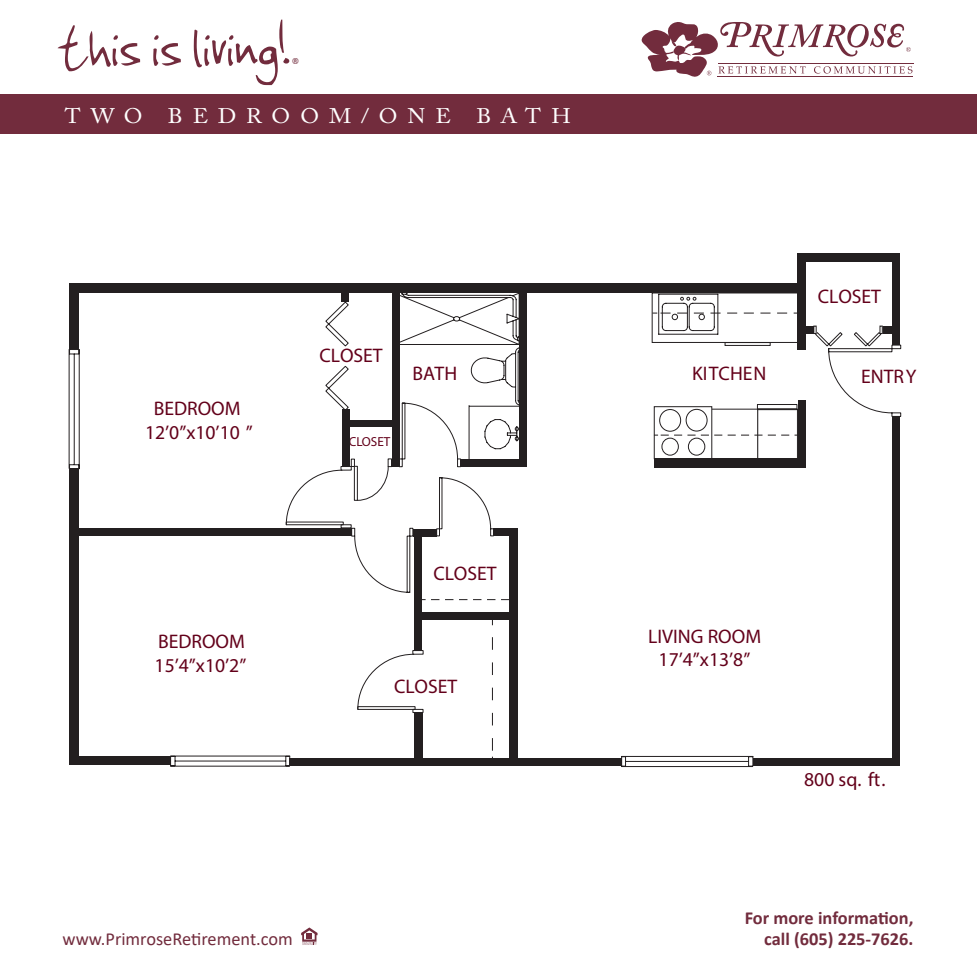
<style>
.page{position:relative;width:977px;height:977px;background:#fff}
.page>*{position:absolute;margin:0;border:0;box-sizing:border-box;transform-origin:0 0}
.t1{font:72.98px "Jenkinsv 20";color:#722c3d}
.t2{font:21px "Adobe Caslon Pro";letter-spacing:.44em;color:#fff;scale:1.08 1}
.t3{font:19.6px/23.6px "Myriad Pro";color:#63001a;text-align:center}
.t4{font:700 18.38px "Calibri";color:#722c3d}
.t5{font:18.38px "Calibri";color:#722c3d}
.t6{font:300 15.92px "Calibri";color:#722c3d}
.t7{font:13.12px "Myriad Pro";color:#63001a}
</style>
<div class="page">
<hr style="left:717px;top:76px;width:196px;height:1px;background:#722c3d">
<hr style="left:717px;top:63px;width:196px;height:1px;background:#722c3d">
<svg style="left:641px;top:22px;width:271px;height:55px"></svg>
<div style="left:0;top:95px;width:976px;height:39px;background:#722c3d"></div>
<svg style="left:301px;top:927px;width:16px;height:18px"></svg>
<svg style="left:431px;top:599px;width:78px;height:1px"></svg>
<div style="left:69px;top:464px;width:10px;height:5px;border:1px solid #231f20"></div>
<div style="left:69px;top:349px;width:10px;height:5px;border:1px solid #231f20"></div>
<hr style="left:74px;top:354px;width:1px;height:110px;background:#231f20">
<hr style="left:79px;top:349px;width:1px;height:120px;background:#231f20">
<hr style="left:69px;top:349px;width:1px;height:119px;background:#231f20">
<div style="left:285px;top:756px;width:5px;height:10px;border:1px solid #231f20"></div>
<div style="left:170px;top:756px;width:5px;height:10px;border:1px solid #231f20"></div>
<hr style="left:175px;top:760px;width:111px;height:1px;background:#231f20">
<hr style="left:170px;top:755px;width:120px;height:1px;background:#231f20">
<hr style="left:170px;top:765px;width:119px;height:1px;background:#231f20">
<div style="left:748px;top:756px;width:5px;height:10px;border:1px solid #231f20"></div>
<div style="left:621px;top:756px;width:5px;height:10px;border:1px solid #231f20"></div>
<hr style="left:625px;top:761px;width:123px;height:1px;background:#231f20">
<hr style="left:621px;top:756px;width:132px;height:1px;background:#231f20">
<hr style="left:621px;top:766px;width:131px;height:1px;background:#231f20">
<div style="left:69px;top:756px;width:101px;height:9px;background:#231f20"></div>
<div style="left:290px;top:757px;width:332px;height:8px;background:#231f20"></div>
<div style="left:753px;top:757px;width:146px;height:8px;background:#231f20"></div>
<div style="left:69px;top:469px;width:9px;height:295px;background:#231f20"></div>
<div style="left:69px;top:284px;width:10px;height:65px;background:#231f20"></div>
<div style="left:69px;top:283px;width:729px;height:10px;background:#231f20"></div>
<div style="left:74px;top:528px;width:277px;height:7px;background:#231f20"></div>
<div style="left:797px;top:253px;width:102px;height:8px;background:#231f20"></div>
<div style="left:892px;top:416px;width:8px;height:349px;background:#231f20"></div>
<div style="left:797px;top:261px;width:9px;height:88px;background:#231f20"></div>
<div style="left:892px;top:259px;width:7px;height:86px;background:#231f20"></div>
<div style="left:805px;top:326px;width:8px;height:7px;background:#231f20"></div>
<div style="left:519px;top:291px;width:8px;height:175px;background:#231f20"></div>
<div style="left:414px;top:536px;width:8px;height:115px;background:#231f20"></div>
<div style="left:420px;top:612px;width:97px;height:8px;background:#231f20"></div>
<div style="left:509px;top:535px;width:9px;height:226px;background:#231f20"></div>
<div style="left:414px;top:712px;width:8px;height:49px;background:#231f20"></div>
<div style="left:654px;top:458px;width:151px;height:10px;background:#231f20"></div>
<div style="left:798px;top:400px;width:7px;height:68px;background:#231f20"></div>
<svg style="left:651px;top:293px;width:146px;height:50px"></svg>
<div style="left:724px;top:342px;width:46px;height:4px;border:1px solid #231f20"></div>
<svg style="left:492px;top:637px;width:1px;height:113px"></svg>
<svg style="left:813px;top:326px;width:88px;height:91px"></svg>
<svg style="left:653px;top:406px;width:145px;height:54px"></svg>
<div style="left:757px;top:404px;width:40px;height:6px;border:1px solid #231f20"></div>
<div style="left:412px;top:709px;width:11px;height:4px;border:1px solid #231f20"></div>
<div style="left:412px;top:650px;width:11px;height:4px;border:1px solid #231f20"></div>
<svg style="left:357px;top:653px;width:57px;height:57px"></svg>
<div style="left:357px;top:706px;width:58px;height:3px;border:1px solid #231f20"></div>
<svg style="left:285px;top:293px;width:236px;height:300px"></svg>
<h1 class="t1" style="left:56px;top:7px;width:233px">this is living!</h1>
<p class="t6" style="left:291px;top:54px;width:10px">®</p>
<p class="t2" style="left:65px;top:103px;width:470px">TWO BEDROOM/ONE BATH</p>
<p class="t3" style="left:145px;top:397px;width:109px">BEDROOM<br>12’0”x10’10 ”</p>
<p class="t3" style="left:155px;top:629px;width:93px;text-align:left">BEDROOM<br>15’4”x10’2”</p>
<p class="t3" style="left:319px;top:343px;width:65px">CLOSET</p>
<p class="t7" style="left:349px;top:433px;width:43px">CLOSET</p>
<p class="t3" style="left:412px;top:361px;width:46px">BATH</p>
<p class="t3" style="left:433px;top:561px;width:65px">CLOSET</p>
<p class="t3" style="left:394px;top:674px;width:65px">CLOSET</p>
<p class="t3" style="left:692px;top:361px;width:76px">KITCHEN</p>
<p class="t3" style="left:817px;top:285px;width:65px">CLOSET</p>
<p class="t3" style="left:861px;top:364px;width:57px">ENTRY</p>
<p class="t3" style="left:648px;top:624px;width:114px">LIVING ROOM<br>17’4”x13’8”</p>
<p class="t3" style="left:804px;top:767px;width:83px">800 sq. ft.</p>
<p class="t4" style="left:744px;top:904px;width:170px">For more information,</p>
<p class="t5" style="left:62px;top:926px;width:232px">www.PrimroseRetirement.com</p>
<p class="t4" style="left:764px;top:925px;width:151px">call (605) 225-7626.</p>
</div>
